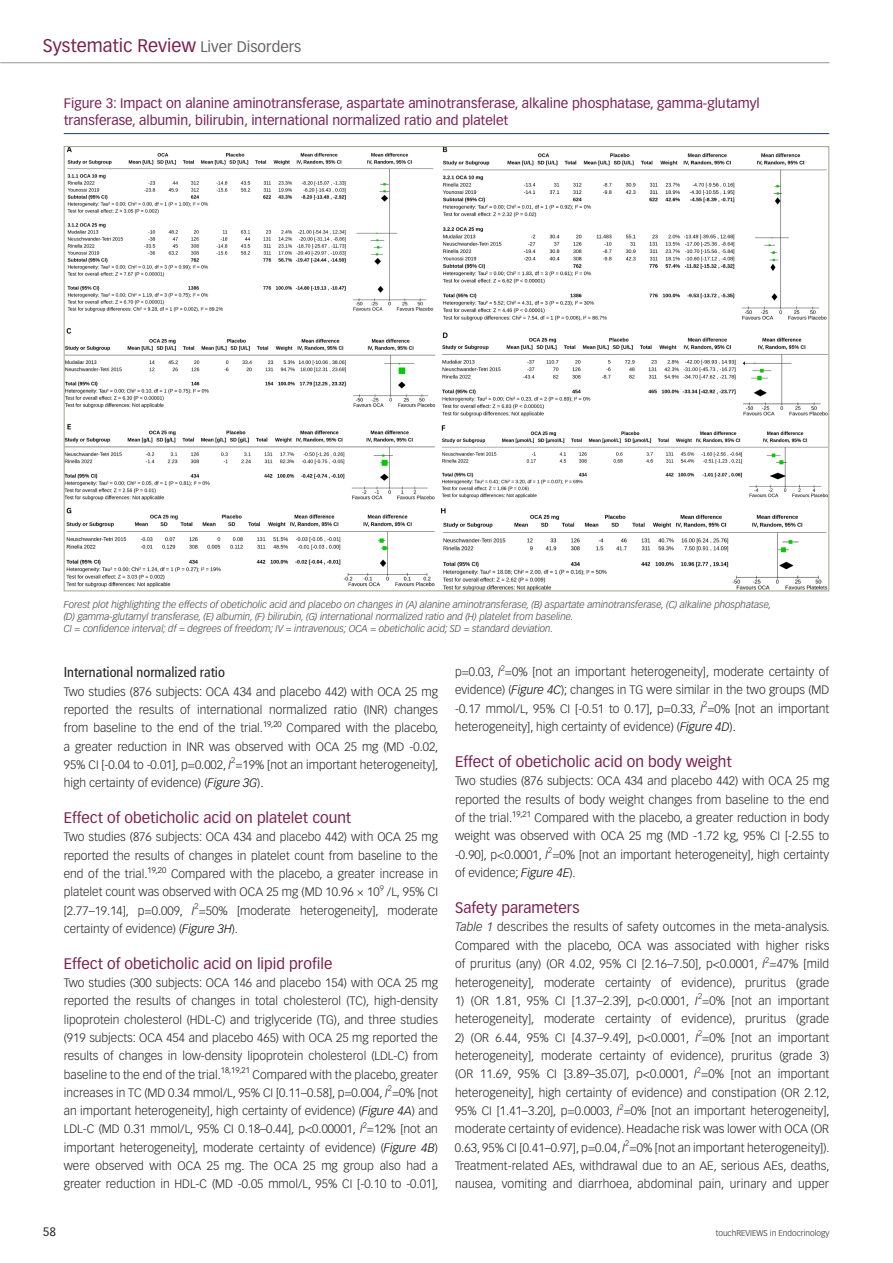
<style>
.page{position:relative;width:893px;height:1263px;background:#fff}
.page>*{position:absolute;margin:0;border:0;box-sizing:border-box;transform-origin:0 0}
.t1{font:18px "Vectora LT Std";color:#7b1f4f}
.t2{font:15px "Vectora LT Std";color:#7b1f4f}
.t3{font:condensed 14.25px "Frutiger LT Pro";color:#231f20}
.t4{font:13.5px/16.5px "Vectora LT Std";color:#7b1f4f}
.t5{font:300 12px/18.3px "Vectora LT Std";color:#231f20;text-align:justify}
.t6{font:12px "Vectora LT Std";color:#231f20}
.t7{font:italic 300 9.75px/12px "Vectora LT Std";color:#3e3e3f}
.t8{font:300 8.25px "Vectora LT Std";color:#231f20}
.t9{font:300 7.95px "Vectora LT Std";color:#000}
.t10{font:300 7.95px "Vectora LT Std";color:#231f20}
.s1{font-size:15px;color:#686166}
.s2{font-style:italic}
.s3{font-style:italic;color:#000}
</style>
<div class="page">
<hr style="left:0;top:62px;width:829px;height:1px;background:#939598">
<hr style="left:64px;top:133px;width:765px;height:1px;background:#1d3f63">
<img style="left:66px;top:148px;width:761px;height:441px">
<h1 class="t1" style="left:43px;top:35px;width:260px">Systematic Review <span class="s1">Liver Disorders</span></h1>
<p class="t4" style="left:64px;top:95px;width:697px">Figure 3: Impact on alanine aminotransferase, aspartate aminotransferase, alkaline phosphatase, gamma-glutamyl transferase, albumin, bilirubin, international normalized ratio and platelet</p>
<p class="t7" style="left:64px;top:598px;width:709px">Forest plot highlighting the effects of obeticholic acid and placebo on changes in (A) alanine aminotransferase, (B) aspartate aminotransferase, (C) alkaline phosphatase, (D) gamma-glutamyl transferase, (E) albumin, (F) bilirubin, (G) international normalized ratio and (H) platelet from baseline.<br>CI = confidence interval; df = degrees of freedom; IV = intravenous; OCA = obeticholic acid; SD = standard deviation.</p>
<p class="t3" style="left:64px;top:664px;width:163px">International normalized ratio</p>
<p class="t5" style="left:64px;top:682px;width:376px">Two studies (876 subjects: OCA 434 and placebo 442) with OCA 25 mg reported the results of international normalized ratio (INR) changes from baseline to the end of the trial.</p>
<p class="t9" style="left:263px;top:719px;width:20px">19,20</p>
<p class="t5" style="left:64px;top:719px;width:376px;text-indent:223px">Compared with the placebo, a greater reduction in INR was observed with OCA 25 mg (MD -0.02, 95% CI [-0.04 to -0.01], p=0.002, <span class="s2">I</span> =19% [not an important heterogeneity],</p>
<p class="t10" style="left:231px;top:756px;width:6px">2</p>
<p class="t5" style="left:64px;top:774px;width:201px">high certainty of evidence) (<span class="s3">Figure 3G</span>).</p>
<p class="t2" style="left:64px;top:809px;width:289px">Effect of obeticholic acid on platelet count</p>
<p class="t5" style="left:64px;top:828px;width:376px">Two studies (876 subjects: OCA 434 and placebo 442) with OCA 25 mg reported the results of changes in platelet count from baseline to the end of the trial.</p>
<p class="t9" style="left:148px;top:865px;width:20px">19,20</p>
<p class="t5" style="left:64px;top:865px;width:376px;text-indent:107px">Compared with the placebo, a greater increase in platelet count was observed with OCA 25 mg (MD 10.96 × 10<sup>9</sup> /L, 95% CI [2.77–19.14], p=0.009, <span class="s2">I</span><sup>2</sup>=50% [moderate heterogeneity], moderate certainty of evidence) (<span class="s3">Figure 3H</span>).</p>
<p class="t2" style="left:64px;top:955px;width:270px">Effect of obeticholic acid on lipid profile</p>
<p class="t5" style="left:64px;top:974px;width:376px">Two studies (300 subjects: OCA 146 and placebo 154) with OCA 25 mg reported the results of changes in total cholesterol (TC), high-density lipoprotein cholesterol (HDL-C) and triglyceride (TG), and three studies (919 subjects: OCA 454 and placebo 465) with OCA 25 mg reported the results of changes in low-density lipoprotein cholesterol (LDL-C) from baseline to the end of the trial.<sup>18,19,21</sup> Compared with the placebo, greater increases in TC (MD 0.34 mmol/L, 95% CI [0.11–0.58], p=0.004, <span class="s2">I</span><sup>2</sup>=0% [not an important heterogeneity], high certainty of evidence) (<span class="s3">Figure 4A</span>) and LDL-C (MD 0.31 mmol/L, 95% CI 0.18–0.44], p&lt;0.00001, <span class="s2">I</span><sup>2</sup>=12% [not an important heterogeneity], moderate certainty of evidence) (<span class="s3">Figure 4B</span>) were observed with OCA 25 mg. The OCA 25 mg group also had a greater reduction in HDL-C (MD -0.05 mmol/L, 95% CI [-0.10 to -0.01],</p>
<p class="t6" style="left:43px;top:1224px;width:15px">58</p>
<p class="t10" style="left:501px;top:663px;width:6px">2</p>
<p class="t5" style="left:455px;top:681px;width:376px">evidence) (<span class="s3">Figure 4C</span>); changes in TG were similar in the two groups (MD -0.17 mmol/L, 95% CI [-0.51 to 0.17], p=0.33, <span class="s2">I</span><sup>2</sup>=0% [not an important heterogeneity], high certainty of evidence) (<span class="s3">Figure 4D</span>).</p>
<p class="t2" style="left:455px;top:753px;width:278px">Effect of obeticholic acid on body weight</p>
<p class="t5" style="left:455px;top:772px;width:376px">Two studies (876 subjects: OCA 434 and placebo 442) with OCA 25 mg reported the results of body weight changes from baseline to the end of the trial.</p>
<p class="t5" style="left:455px;top:663px;width:376px">p=0.03, <span class="s2">I</span> =0% [not an important heterogeneity], moderate certainty of</p>
<p class="t9" style="left:512px;top:809px;width:20px">19,21</p>
<p class="t5" style="left:455px;top:809px;width:376px;text-indent:80px">Compared with the placebo, a greater reduction in body weight was observed with OCA 25 mg (MD -1.72 kg, 95% CI [-2.55 to -0.90], p&lt;0.0001, <span class="s2">I</span> =0% [not an important heterogeneity], high certainty</p>
<p class="t10" style="left:548px;top:846px;width:6px">2</p>
<p class="t5" style="left:455px;top:864px;width:122px">of evidence; <span class="s3">Figure 4E</span>).</p>
<p class="t2" style="left:455px;top:899px;width:126px">Safety parameters</p>
<p class="t5" style="left:455px;top:918px;width:376px"><span class="s2">Table 1</span> describes the results of safety outcomes in the meta-analysis.<br>Compared with the placebo, OCA was associated with higher risks of pruritus (any) (OR 4.02, 95% CI [2.16–7.50], p&lt;0.0001, <span class="s2">I</span> =47% [mild</p>
<p class="t10" style="left:765px;top:955px;width:6px">2</p>
<p class="t5" style="left:455px;top:973px;width:376px">heterogeneity], moderate certainty of evidence), pruritus (grade</p>
<p class="t5" style="left:455px;top:991px;width:376px">1) (OR 1.81, 95% CI [1.37–2.39], p&lt;0.0001, <span class="s2">I</span><sup>2</sup>=0% [not an important heterogeneity], moderate certainty of evidence), pruritus (grade</p>
<p class="t5" style="left:455px;top:1028px;width:376px">2) (OR 6.44, 95% CI [4.37–9.49], p&lt;0.0001, <span class="s2">I</span> =0% [not an important</p>
<p class="t10" style="left:698px;top:1029px;width:6px">2</p>
<p class="t5" style="left:455px;top:1047px;width:376px">heterogeneity], moderate certainty of evidence), pruritus (grade 3) (OR 11.69, 95% CI [3.89–35.07], p&lt;0.0001, <span class="s2">I</span> =0% [not an important</p>
<p class="t10" style="left:697px;top:1065px;width:6px">2</p>
<p class="t5" style="left:455px;top:1083px;width:376px">heterogeneity], high certainty of evidence) and constipation (OR 2.12, 95% CI [1.41–3.20], p=0.0003, <span class="s2">I</span><sup>2</sup>=0% [not an important heterogeneity], moderate certainty of evidence). Headache risk was lower with OCA (OR 0.63, 95% CI [0.41–0.97], p=0.04, <span class="s2">I</span><sup>2</sup>=0% [not an important heterogeneity]).<br>Treatment-related AEs, withdrawal due to an AE, serious AEs, deaths, nausea, vomiting and diarrhoea, abdominal pain, urinary and upper</p>
<p class="t8" style="left:716px;top:1228px;width:115px">touchREVIEWS in Endocrinology</p>
</div>
